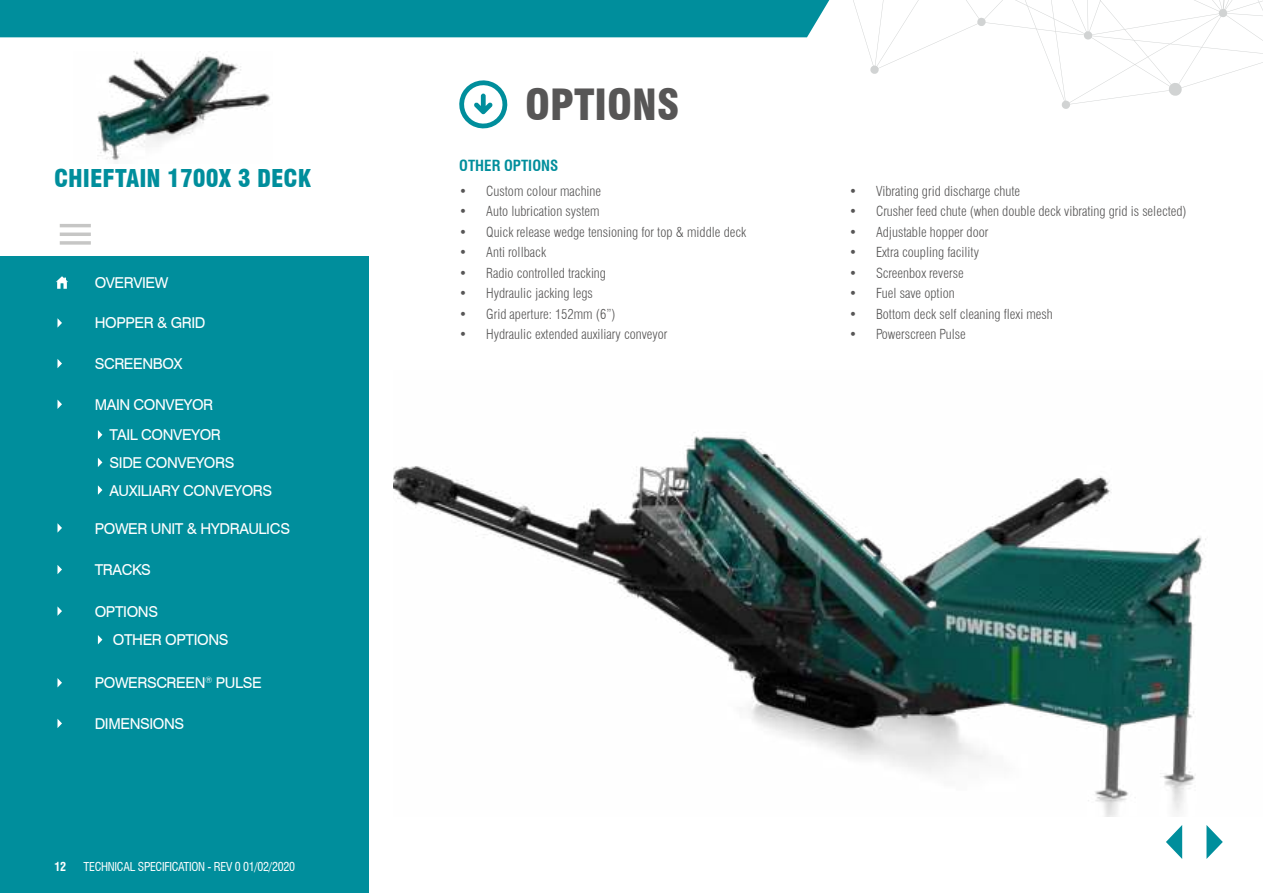
<style>
.page{position:relative;width:1263px;height:893px;background:#fff}
.page>*{position:absolute;margin:0;border:0;box-sizing:border-box;transform-origin:0 0}
.t1{font:900 condensed 42px "Swiss 721 BT";color:#575656}
.t2{font:900 condensed 24px "Swiss 721 BT";color:#008e9c}
.t3{font:15px "Swiss 721 BT";letter-spacing:-.025em;color:#fff}
.t4{font:700 condensed 15px "Swiss 721 BT";color:#008e9c}
.t5{font:300 condensed 13.5px "Swiss 721 BT";color:#575656}
.t6{font:condensed 12px "Swiss 721 BT";letter-spacing:-.025em;color:#fff}
.t7{font:700 condensed 12px "Swiss 721 BT";color:#fff}
</style>
<div class="page">
<div style="left:0;top:257px;width:368px;height:636px;background:#008e9c"></div>
<img style="left:97px;top:52px;width:173px;height:108px">
<hr style="left:60px;top:241px;width:31px;height:4px;background:#cfcfce">
<hr style="left:60px;top:233px;width:31px;height:3px;background:#c6c6c5">
<hr style="left:60px;top:224px;width:31px;height:3px;background:#c6c6c5">
<svg style="left:295px;top:0;width:968px;height:129px"></svg>
<div style="left:0;top:0;width:856px;height:37px;background:#008e9c"></div>
<img style="left:393px;top:432px;width:813px;height:384px">
<svg style="left:56px;top:276px;width:12px;height:13px"></svg>
<svg style="left:57px;top:318px;width:5px;height:10px"></svg>
<svg style="left:57px;top:359px;width:5px;height:9px"></svg>
<svg style="left:57px;top:523px;width:5px;height:10px"></svg>
<svg style="left:57px;top:678px;width:5px;height:9px"></svg>
<svg style="left:1206px;top:825px;width:17px;height:34px"></svg>
<svg style="left:1166px;top:825px;width:16px;height:34px"></svg>
<svg style="left:98px;top:430px;width:4px;height:9px"></svg>
<svg style="left:57px;top:400px;width:5px;height:9px"></svg>
<svg style="left:98px;top:458px;width:4px;height:9px"></svg>
<svg style="left:98px;top:635px;width:4px;height:9px"></svg>
<svg style="left:57px;top:565px;width:5px;height:9px"></svg>
<svg style="left:57px;top:719px;width:5px;height:9px"></svg>
<svg style="left:57px;top:606px;width:5px;height:10px"></svg>
<svg style="left:98px;top:485px;width:4px;height:10px"></svg>
<h2 class="t2" style="left:54px;top:164px;width:258px">CHIEFTAIN 1700X 3 DECK</h2>
<p class="t3" style="left:95px;top:274px;width:75px">OVERVIEW</p>
<p class="t3" style="left:95px;top:314px;width:112px">HOPPER &amp; GRID</p>
<p class="t3" style="left:95px;top:355px;width:89px">SCREENBOX</p>
<p class="t3" style="left:95px;top:396px;width:120px">MAIN CONVEYOR</p>
<p class="t3" style="left:110px;top:426px;width:113px">TAIL CONVEYOR</p>
<p class="t3" style="left:110px;top:454px;width:126px">SIDE CONVEYORS</p>
<p class="t3" style="left:110px;top:482px;width:164px">AUXILIARY CONVEYORS</p>
<p class="t3" style="left:95px;top:520px;width:197px">POWER UNIT &amp; HYDRAULICS</p>
<p class="t3" style="left:95px;top:561px;width:58px">TRACKS</p>
<p class="t3" style="left:95px;top:603px;width:65px">OPTIONS</p>
<p class="t3" style="left:113px;top:631px;width:117px">OTHER OPTIONS</p>
<p class="t3" style="left:95px;top:674px;width:169px">POWERSCREEN<sup>®</sup> PULSE</p>
<p class="t3" style="left:95px;top:715px;width:91px">DIMENSIONS</p>
<p class="t7" style="left:54px;top:862px;width:13px">12</p>
<p class="t6" style="left:84px;top:862px;width:213px">TECHNICAL SPECIFICATION - REV 0 01/02/2020</p>
<h1 class="t1" style="left:525px;top:87px;width:155px">OPTIONS</h1>
<p class="t4" style="left:459px;top:160px;width:101px">OTHER OPTIONS</p>
<p class="t5" style="left:459px;top:186px;width:143px">• Custom colour machine</p>
<p class="t5" style="left:459px;top:206px;width:142px">• Auto lubrication system</p>
<p class="t5" style="left:459px;top:227px;width:289px">• Quick release wedge tensioning for top &amp; middle deck</p>
<p class="t5" style="left:459px;top:247px;width:88px">• Anti rollback</p>
<p class="t5" style="left:459px;top:267px;width:148px">• Radio controlled tracking</p>
<p class="t5" style="left:459px;top:288px;width:135px">• Hydraulic jacking legs</p>
<p class="t5" style="left:459px;top:308px;width:158px">• Grid aperture: 152mm (6”)</p>
<p class="t5" style="left:459px;top:329px;width:210px">• Hydraulic extended auxiliary conveyor</p>
<p class="t5" style="left:849px;top:186px;width:173px">• Vibrating grid discharge chute</p>
<p class="t5" style="left:849px;top:206px;width:339px">• Crusher feed chute (when double deck vibrating grid is selected)</p>
<p class="t5" style="left:849px;top:227px;width:141px">• Adjustable hopper door</p>
<p class="t5" style="left:849px;top:247px;width:131px">• Extra coupling facility</p>
<p class="t5" style="left:849px;top:267px;width:116px">• Screenbox reverse</p>
<p class="t5" style="left:849px;top:288px;width:107px">• Fuel save option</p>
<p class="t5" style="left:849px;top:308px;width:205px">• Bottom deck self cleaning flexi mesh</p>
<p class="t5" style="left:849px;top:329px;width:118px">• Powerscreen Pulse</p>
</div>
